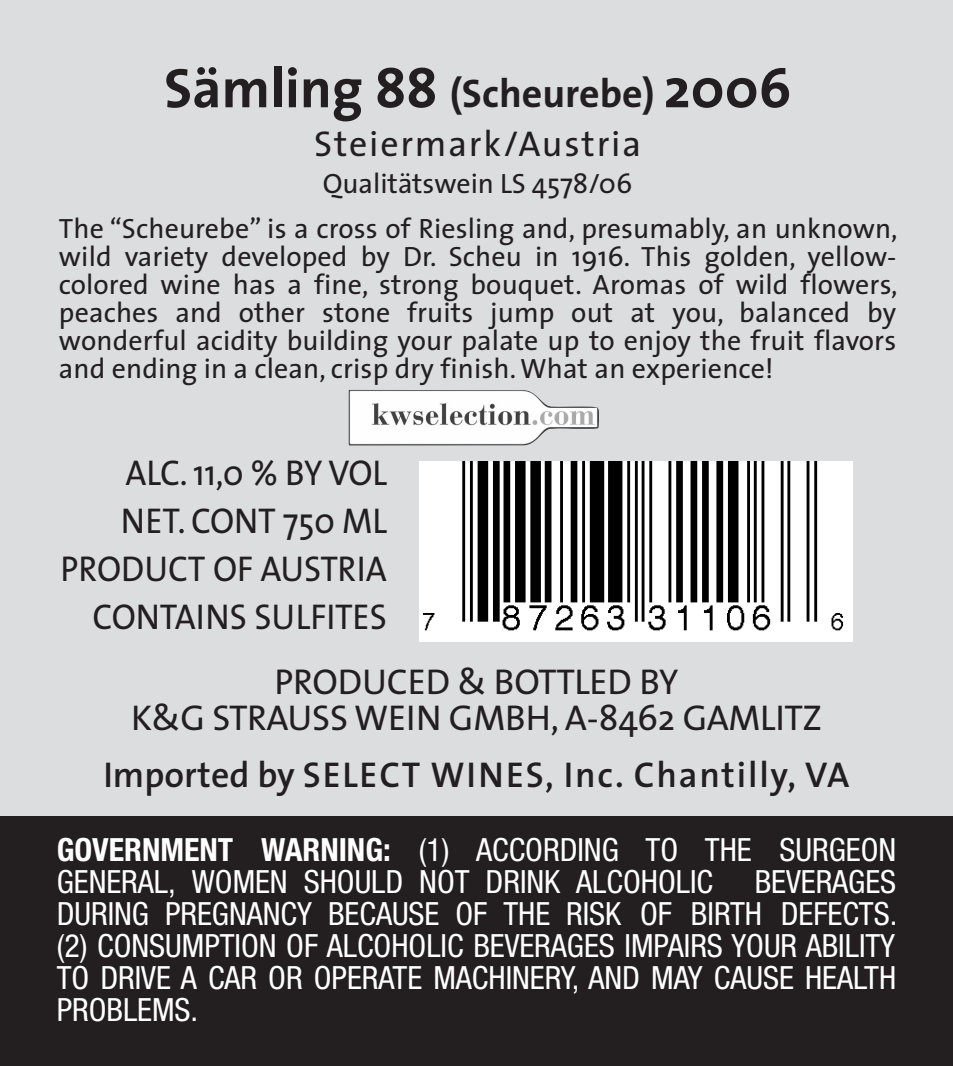
<style>
.page{position:relative;width:953px;height:1066px;background:#fff}
.page>*{position:absolute;margin:0;border:0;box-sizing:border-box;transform-origin:0 0}
.t1{font:700 56px "The Sans";color:#231f20}
.t2{font:36px/48px "The Sans";letter-spacing:-.005em;color:#231f20;text-align:right;scale:.95 1}
.t3{font:36px/36px "The Sans";letter-spacing:-.005em;color:#231f20;text-align:center}
.t4{font:600 36px "The Sans";letter-spacing:.05em;color:#231f20}
.t5{font:36px "The Sans";letter-spacing:.05em;color:#231f20}
.t6{font:condensed 32px/32px "Helvetica Neue";color:#fff}
.t7{font:28px/28px "The Sans";letter-spacing:.005em;color:#231f20;text-align:center}
.s1{font-size:40px}
.s2{font-weight:700}
</style>
<div class="page">
<div style="left:0;top:0;width:952px;height:1020px;background:#dcdddf"></div>
<div style="left:0;top:816px;width:952px;height:250px;background:#231f20"></div>
<div style="left:419px;top:461px;width:433px;height:181px;background:#fff"></div>
<img style="left:423px;top:461px;width:420px;height:170px">
<img style="left:349px;top:390px;width:250px;height:56px">
<h1 class="t1" style="left:164px;top:66px;width:628px">Sämling 88 <span class="s1">(Scheurebe)</span> 2006</h1>
<p class="t5" style="left:314px;top:130px;width:328px">Steiermark/Austria</p>
<p class="t7" style="left:59px;top:164px;width:840px;line-height:45.2px">Qualitätswein LS 4578/06<br>The “Scheurebe” is a cross of Riesling and, presumably, an unknown,</p>
<p class="t7" style="left:59px;top:246px;width:840px;text-align:justify">wild variety developed by Dr. Scheu in 1916. This golden, yellow&shy;colored wine has a fine, strong bouquet. Aromas of wild flowers, peaches and other stone fruits jump out at you, balanced by wonderful acidity building your palate up to enjoy the fruit flavors and ending in a clean, crisp dry finish.What an experience!</p>
<p class="t2" style="left:61px;top:452px;width:345px">ALC. 11,0 % BY VOL<br>NET. CONT 750 ML<br>PRODUCT OF AUSTRIA<br>CONTAINS SULFITES</p>
<p class="t3" style="left:131px;top:667px;width:692px">PRODUCED &amp; BOTTLED BY<br>K&amp;G STRAUSS WEIN GMBH, A-8462 GAMLITZ</p>
<p class="t4" style="left:103px;top:761px;width:747px">Imported by SELECT WINES, Inc. Chantilly, VA</p>
<p class="t6" style="left:57px;top:836px;width:841px"><span class="s2">GOVERNMENT WARNING:</span> (1) ACCORDING TO THE SURGEON<br>GENERAL, WOMEN SHOULD NOT DRINK ALCOHOLIC</p>
<p class="t6" style="left:57px;top:868px;width:842px;text-align:justify;text-indent:698px">BEVERAGES DURING PREGNANCY BECAUSE OF THE RISK OF BIRTH DEFECTS. (2) CONSUMPTION OF ALCOHOLIC BEVERAGES IMPAIRS YOUR ABILITY TO DRIVE A CAR OR OPERATE MACHINERY, AND MAY CAUSE HEALTH PROBLEMS.</p>
</div>
